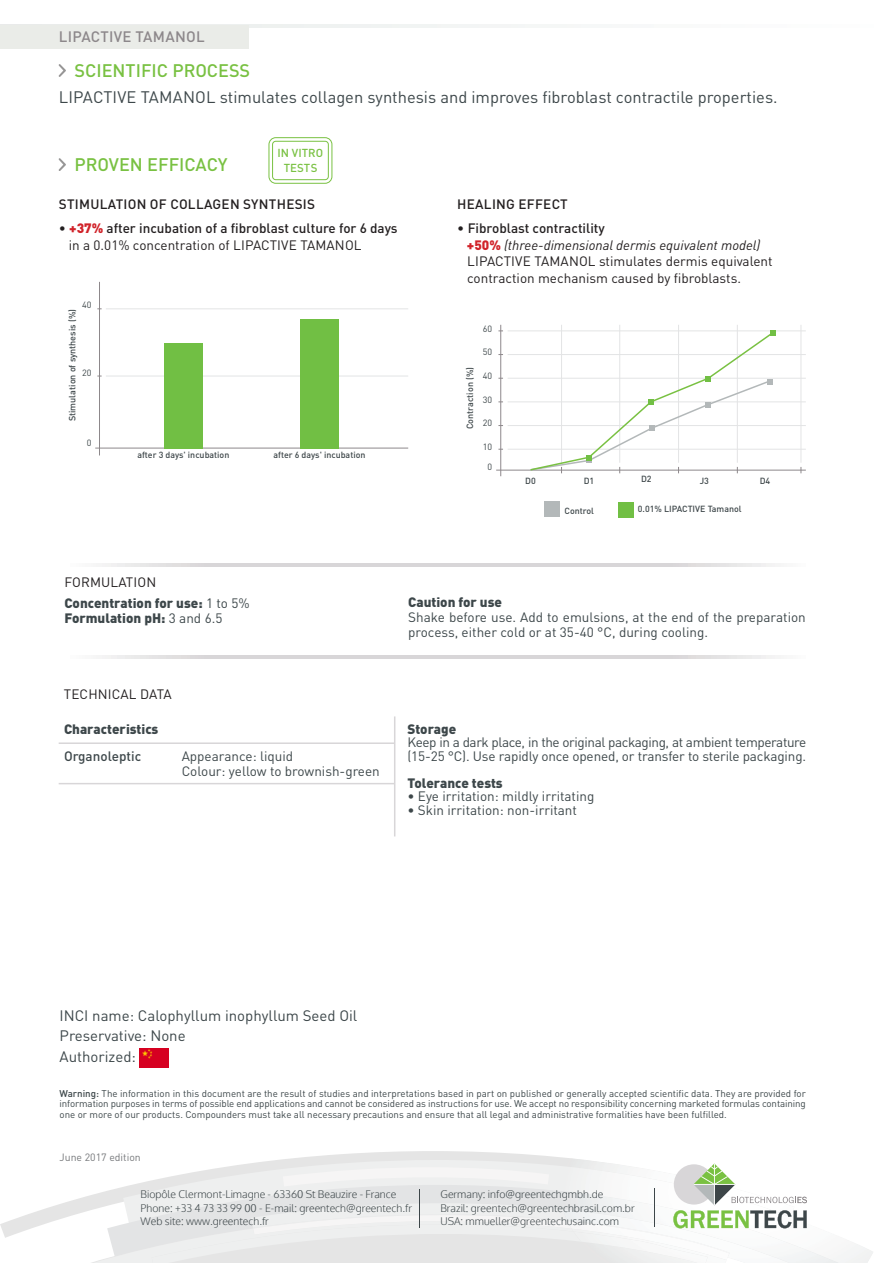
<style>
.page{position:relative;width:893px;height:1263px;background:#fff}
.page>*{position:absolute;margin:0;border:0;box-sizing:border-box;transform-origin:0 0}
.t1{font:500 18px "DIN Pro";color:#79c142}
.t2{font:16.5px "DIN Pro";color:#3d474a}
.t3{font:15px "DIN Pro";color:#3d474a}
.t4{font:500 15px "DIN Pro";letter-spacing:.02em;color:#8d888b}
.t5{font:13.5px/15px "DIN Pro";color:#3d474a}
.t6{font:13.5px "DIN Pro";color:#231f20}
.t7{font:13.5px/13.5px "DIN Pro";letter-spacing:-.03em;color:#3d474a}
.t8{font:900 13.5px "DIN Pro";color:#3d474a}
.t9{font:500 13.5px "DIN Pro";color:#231f20}
.t10{font:italic 13.5px "DIN Pro";color:#231f20}
.t11{font:500 13.5px "DIN Pro";letter-spacing:.02em;color:#231f20}
.t12{font:500 13.5px "DIN Pro";color:#3d474a}
.t13{font:500 11.4px "DIN Pro";color:#79c142}
.t14{font:300 10.5px/13.5px "Oxygen";color:#3d4649}
.t15{font:10.5px "DIN Pro";color:#76787b}
.t16{font:9.75px/10.5px "DIN Pro";color:#3d474a;text-align:justify}
.t17{font:500 9px "DIN Pro";color:#3d4649}
.t18{font:9px "DIN Pro";color:#3d4649}
.t19{font:500 8.85px "DIN Pro";color:#3d4649}
.s1{font-weight:400}
.s2{font-weight:900;color:#d1232a}
.s3{font-weight:900;font-style:normal;color:#d1232a}
.s4{font-weight:500}
</style>
<div class="page">
<hr style="left:0;top:24px;width:893px;height:3px;background:#f5f7f6">
<div style="left:0;top:25px;width:249px;height:23px;background:#eaece8"></div>
<svg style="left:0;top:1151px;width:566px;height:87px"></svg>
<svg style="left:48px;top:1163px;width:759px;height:100px"></svg>
<svg style="left:59px;top:158px;width:7px;height:13px"></svg>
<svg style="left:59px;top:64px;width:7px;height:13px"></svg>
<hr style="left:99px;top:282px;width:1px;height:173px;background:#8d888b">
<hr style="left:500px;top:325px;width:1px;height:151px;background:#8d888b">
<hr style="left:95px;top:448px;width:313px;height:1px;background:#8d888b">
<hr style="left:496px;top:470px;width:310px;height:1px;background:#8d888b">
<hr style="left:106px;top:309px;width:302px;height:1px;background:#e3e4e5">
<hr style="left:508px;top:331px;width:298px;height:1px;background:#e3e4e5">
<hr style="left:508px;top:378px;width:298px;height:1px;background:#e3e4e5">
<hr style="left:508px;top:354px;width:298px;height:1px;background:#e3e4e5">
<hr style="left:106px;top:376px;width:302px;height:1px;background:#e3e4e5">
<hr style="left:508px;top:402px;width:298px;height:1px;background:#e3e4e5">
<hr style="left:508px;top:449px;width:298px;height:1px;background:#e3e4e5">
<hr style="left:508px;top:425px;width:298px;height:1px;background:#e3e4e5">
<div style="left:164px;top:343px;width:38px;height:106px;background:#71bf44"></div>
<div style="left:300px;top:320px;width:38px;height:129px;background:#71bf44"></div>
<div style="left:545px;top:502px;width:15px;height:15px;background:#b3b8b9"></div>
<div style="left:618px;top:502px;width:15px;height:15px;background:#71bf44"></div>
<hr style="left:561px;top:325px;width:1px;height:138px;background:#e3e4e5">
<hr style="left:619px;top:325px;width:1px;height:138px;background:#e3e4e5">
<hr style="left:678px;top:325px;width:1px;height:138px;background:#e3e4e5">
<hr style="left:737px;top:325px;width:1px;height:138px;background:#e3e4e5">
<hr style="left:801px;top:325px;width:1px;height:138px;background:#e3e4e5">
<svg style="left:529px;top:330px;width:246px;height:143px"></svg>
<svg style="left:102px;top:563px;width:673px;height:3px;background:#dcdadc"></svg>
<svg style="left:102px;top:656px;width:673px;height:3px;background:#dcdadc"></svg>
<hr style="left:394px;top:716px;width:1px;height:120px;background:#d8d6d8">
<hr style="left:59px;top:742px;width:336px;height:2px;background:#d8d6d8">
<hr style="left:59px;top:783px;width:336px;height:1px;background:#d8d6d8">
<img style="left:140px;top:1048px;width:28px;height:20px">
<svg style="left:269px;top:138px;width:63px;height:45px"></svg>
<div style="left:269px;top:137px;width:63px;height:47px;border:1px solid #79c142;border-radius:7px"></div>
<div style="left:273px;top:141px;width:55px;height:39px;background:#fff;border-radius:3px"></div>
<div style="left:272px;top:141px;width:57px;height:39px;border:1px solid #79c142;border-radius:3px"></div>
<p class="t4" style="left:59px;top:24px;width:148px">LIPACTIVE TAMANOL</p>
<p class="t1" style="left:75px;top:56px;width:177px">SCIENTIFIC PROCESS</p>
<p class="t2" style="left:59px;top:86px;width:720px">LIPACTIVE TAMANOL stimulates collagen synthesis and improves fibroblast contractile properties.</p>
<p class="t1" style="left:75px;top:150px;width:155px">PROVEN EFFICACY</p>
<p class="t13" style="left:278px;top:144px;width:47px">IN VITRO</p>
<p class="t13" style="left:284px;top:158px;width:35px">TESTS</p>
<p class="t11" style="left:59px;top:193px;width:258px">STIMULATION OF COLLAGEN SYNTHESIS</p>
<p class="t9" style="left:59px;top:217px;width:340px"><span class="s1">•</span> <span class="s2">+37%</span> after incubation of a fibroblast culture for 6 days</p>
<p class="t6" style="left:69px;top:235px;width:294px">in a 0.01% concentration of LIPACTIVE TAMANOL</p>
<p class="t18" style="left:82px;top:299px;width:11px">40</p>
<p class="t17" style="left:65px;top:421px;width:114px;rotate:-90deg">Stimulation of synthesis (%)</p>
<p class="t18" style="left:82px;top:366px;width:11px">20</p>
<p class="t18" style="left:87px;top:437px;width:6px">0</p>
<p class="t19" style="left:137px;top:448px;width:94px">after 3 days' incubation</p>
<p class="t19" style="left:273px;top:448px;width:94px">after 6 days' incubation</p>
<p class="t11" style="left:457px;top:193px;width:112px">HEALING EFFECT</p>
<p class="t9" style="left:457px;top:217px;width:149px"><span class="s1">•</span> Fibroblast contractility</p>
<p class="t10" style="left:467px;top:234px;width:295px"><span class="s3">+50%</span> (three-dimensional dermis equivalent model)</p>
<p class="t6" style="left:467px;top:252px;width:307px">LIPACTIVE TAMANOL stimulates dermis equivalent</p>
<p class="t6" style="left:467px;top:268px;width:275px">contraction mechanism caused by fibroblasts.</p>
<p class="t18" style="left:483px;top:322px;width:11px">60</p>
<p class="t17" style="left:462px;top:429px;width:64px;rotate:-90deg">Contraction (%)</p>
<p class="t18" style="left:483px;top:346px;width:11px">50</p>
<p class="t18" style="left:483px;top:370px;width:11px">40</p>
<p class="t18" style="left:483px;top:393px;width:11px">30</p>
<p class="t18" style="left:483px;top:417px;width:11px">20</p>
<p class="t18" style="left:483px;top:441px;width:11px">10</p>
<p class="t18" style="left:488px;top:460px;width:6px">0</p>
<p class="t19" style="left:525px;top:474px;width:12px">D0</p>
<p class="t19" style="left:584px;top:474px;width:12px">D1</p>
<p class="t19" style="left:641px;top:471px;width:12px">D2</p>
<p class="t19" style="left:700px;top:474px;width:11px">J3</p>
<p class="t19" style="left:760px;top:474px;width:12px">D4</p>
<p class="t19" style="left:564px;top:504px;width:31px">Control</p>
<p class="t19" style="left:638px;top:501px;width:105px">0.01% LIPACTIVE Tamanol</p>
<p class="t6" style="left:64px;top:573px;width:93px">FORMULATION</p>
<p class="t8" style="left:64px;top:591px;width:187px">Concentration for use: <span class="s1">1 to 5%</span></p>
<p class="t8" style="left:64px;top:606px;width:160px">Formulation pH: <span class="s1">3 and 6.5</span></p>
<p class="t6" style="left:64px;top:685px;width:109px">TECHNICAL DATA</p>
<p class="t8" style="left:408px;top:591px;width:95px">Caution for use</p>
<p class="t5" style="left:408px;top:609px;width:399px">Shake before use. Add to emulsions, at the end of the preparation process, either cold or at 35-40 °C, during cooling.</p>
<p class="t8" style="left:64px;top:717px;width:96px">Characteristics</p>
<p class="t8" style="left:407px;top:717px;width:50px">Storage</p>
<p class="t7" style="left:407px;top:735px;width:400px">Keep in a dark place, in the original packaging, at ambient temperature (15-25 °C). Use rapidly once opened, or transfer to sterile packaging.</p>
<p class="t8" style="left:407px;top:771px;width:97px">Tolerance tests</p>
<p class="t5" style="left:407px;top:788px;width:188px">• Eye irritation: mildly irritating</p>
<p class="t5" style="left:407px;top:802px;width:171px">• Skin irritation: non-irritant</p>
<p class="t12" style="left:64px;top:745px;width:79px">Organoleptic</p>
<p class="t5" style="left:182px;top:748px;width:113px">Appearance: liquid</p>
<p class="t5" style="left:182px;top:763px;width:200px">Colour: yellow to brownish-green</p>
<p class="t3" style="left:60px;top:1006px;width:299px">INCI name: Calophyllum inophyllum Seed Oil</p>
<p class="t3" style="left:60px;top:1025px;width:128px">Preservative: None</p>
<p class="t3" style="left:60px;top:1046px;width:78px">Authorized:</p>
<p class="t16" style="left:60px;top:1088px;width:748px"><span class="s4">Warning:</span> The information in this document are the result of studies and interpretations based in part on published or generally accepted scientific data. They are provided for information purposes in terms of possible end applications and cannot be considered as instructions for use. We accept no responsibility concerning marketed formulas containing one or more of our products. Compounders must take all necessary precautions and ensure that all legal and administrative formalities have been fulfilled.</p>
<p class="t15" style="left:60px;top:1150px;width:83px">June 2017 edition</p>
<p class="t14" style="left:141px;top:1188px;width:273px">Biopôle Clermont-Limagne - 63360 St Beauzire - France<br>Phone: +33 4 73 33 99 00 - E-mail: greentech@greentech.fr<br>Web site: www.greentech.fr</p>
<p class="t14" style="left:440px;top:1188px;width:196px">Germany: info@greentechgmbh.de<br>Brazil: greentech@greentechbrasil.com.br<br>USA: mmueller@greentechusainc.com</p>
</div>
